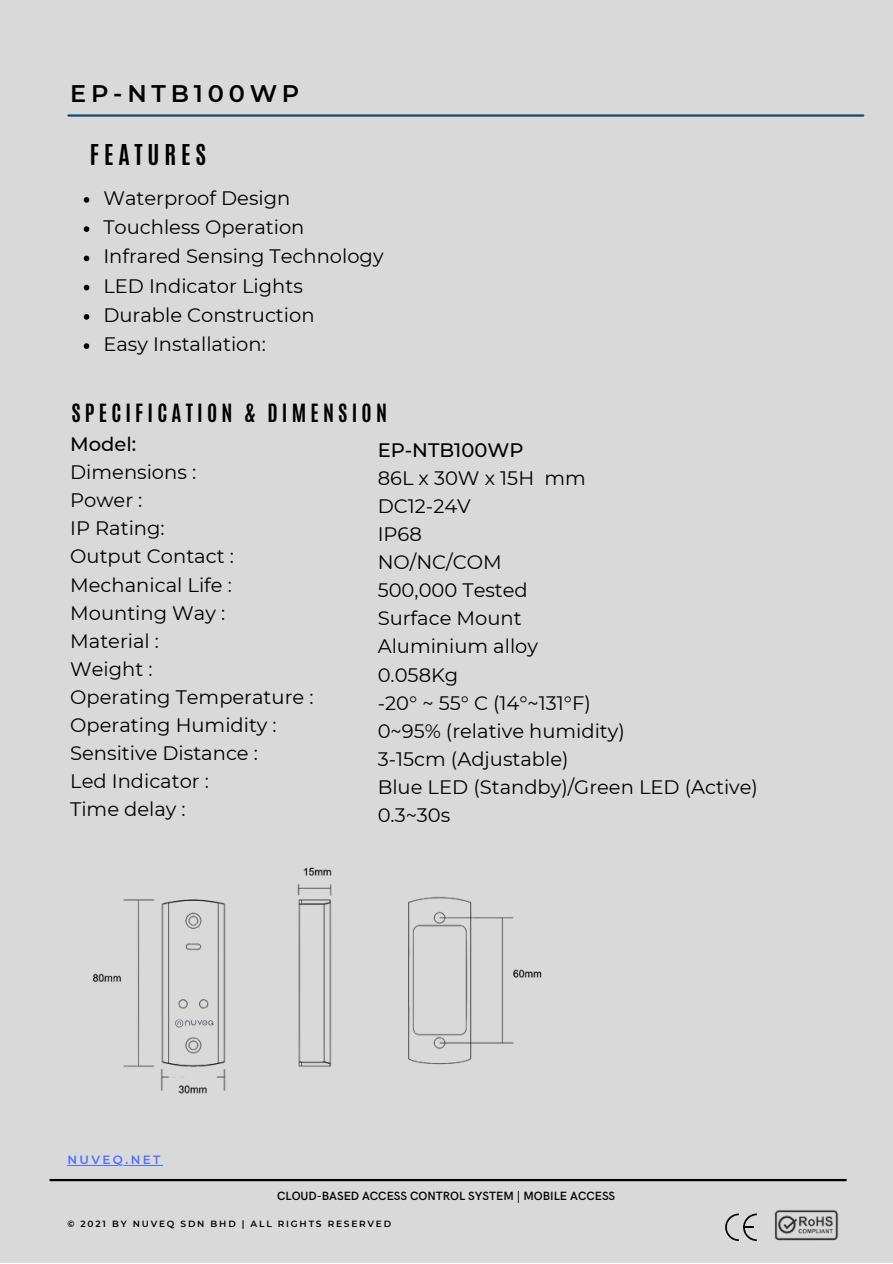
<style>
.page{position:relative;width:893px;height:1264px;background:#fff}
.page>*{position:absolute;margin:0;border:0;box-sizing:border-box;transform-origin:0 0}
.t1{font:600 24px "Montserrat";letter-spacing:.2em;color:#000}
.t2{font:700 24px "Antonio";letter-spacing:.2em;color:#000}
.t3{font:700 21px "Antonio";letter-spacing:.2em;color:#000}
.t4{font:19.5px "Montserrat";color:#000}
.t5{font:500 19.5px "Montserrat";color:#000}
.t6{font:600 12px "HK Grotesk";color:#000}
.t7{font:600 12px "Montserrat";letter-spacing:.2em;color:#5271ff}
.t8{font:600 9px "Montserrat";letter-spacing:.2em;color:#000}
</style>
<div class="page">
<div style="left:0;top:0;width:892px;height:1262px;background:#d9d9d9"></div>
<hr style="left:68px;top:114px;width:795px;height:3px;background:#114874">
<hr style="left:50px;top:1178px;width:796px;height:3px;background:#000">
<img style="left:774px;top:1210px;width:64px;height:31px">
<svg style="left:725px;top:1213px;width:31px;height:27px"></svg>
<img style="left:93px;top:867px;width:449px;height:227px">
<img style="left:175px;top:1016px;width:39px;height:13px">
<hr style="left:67px;top:1165px;width:96px;height:1px;background:#5271ff">
<svg style="left:84px;top:197px;width:5px;height:6px"></svg>
<svg style="left:84px;top:226px;width:5px;height:6px"></svg>
<svg style="left:84px;top:255px;width:5px;height:6px"></svg>
<svg style="left:84px;top:285px;width:5px;height:5px"></svg>
<svg style="left:84px;top:314px;width:5px;height:6px"></svg>
<svg style="left:84px;top:343px;width:5px;height:6px"></svg>
<p class="t1" style="left:70px;top:78px;width:230px">EP-NTB100WP</p>
<p class="t2" style="left:90px;top:137px;width:117px">FEATURES</p>
<p class="t4" style="left:103px;top:186px;width:188px">Waterproof Design</p>
<p class="t4" style="left:103px;top:215px;width:202px">Touchless Operation</p>
<p class="t4" style="left:103px;top:244px;width:282px">Infrared Sensing Technology</p>
<p class="t4" style="left:103px;top:274px;width:201px">LED Indicator Lights</p>
<p class="t4" style="left:103px;top:303px;width:213px">Durable Construction</p>
<p class="t4" style="left:103px;top:332px;width:164px">Easy Installation:</p>
<p class="t3" style="left:71px;top:398px;width:317px">SPECIFICATION &amp; DIMENSION</p>
<p class="t5" style="left:70px;top:432px;width:68px">Model:</p>
<p class="t4" style="left:70px;top:460px;width:127px">Dimensions :</p>
<p class="t4" style="left:70px;top:488px;width:74px">Power :</p>
<p class="t4" style="left:70px;top:516px;width:96px">IP Rating:</p>
<p class="t4" style="left:70px;top:544px;width:165px">Output Contact :</p>
<p class="t4" style="left:70px;top:572px;width:163px">Mechanical Life :</p>
<p class="t4" style="left:70px;top:600px;width:156px">Mounting Way :</p>
<p class="t4" style="left:70px;top:629px;width:90px">Material :</p>
<p class="t4" style="left:70px;top:657px;width:84px">Weight :</p>
<p class="t4" style="left:70px;top:685px;width:245px">Operating Temperature :</p>
<p class="t4" style="left:70px;top:713px;width:208px">Operating Humidity :</p>
<p class="t4" style="left:70px;top:741px;width:189px">Sensitive Distance :</p>
<p class="t4" style="left:70px;top:769px;width:140px">Led Indicator :</p>
<p class="t4" style="left:70px;top:797px;width:117px">Time delay :</p>
<p class="t5" style="left:377px;top:438px;width:147px">EP-NTB100WP</p>
<p class="t4" style="left:377px;top:466px;width:209px">86L x 30W x 15H mm</p>
<p class="t4" style="left:377px;top:494px;width:95px">DC12-24V</p>
<p class="t4" style="left:377px;top:522px;width:46px">IP68</p>
<p class="t4" style="left:377px;top:550px;width:126px">NO/NC/COM</p>
<p class="t4" style="left:377px;top:578px;width:152px">500,000 Tested</p>
<p class="t4" style="left:377px;top:606px;width:145px">Surface Mount</p>
<p class="t4" style="left:377px;top:634px;width:162px">Aluminium alloy</p>
<p class="t4" style="left:377px;top:662px;width:82px">0.058Kg</p>
<p class="t4" style="left:377px;top:690px;width:215px">-20° ~ 55° C (14°~131°F)</p>
<p class="t4" style="left:377px;top:719px;width:249px">0~95% (relative humidity)</p>
<p class="t4" style="left:377px;top:747px;width:192px">3-15cm (Adjustable)</p>
<p class="t4" style="left:377px;top:775px;width:382px">Blue LED (Standby)/Green LED (Active)</p>
<p class="t4" style="left:377px;top:803px;width:74px">0.3~30s</p>
<p class="t7" style="left:67px;top:1152px;width:95px">NUVEQ.NET</p>
<p class="t6" style="left:277px;top:1189px;width:339px">CLOUD-BASED ACCESS CONTROL SYSTEM | MOBILE ACCESS</p>
<p class="t8" style="left:67px;top:1218px;width:325px">© 2021 BY NUVEQ SDN BHD | ALL RIGHTS RESERVED</p>
</div>
